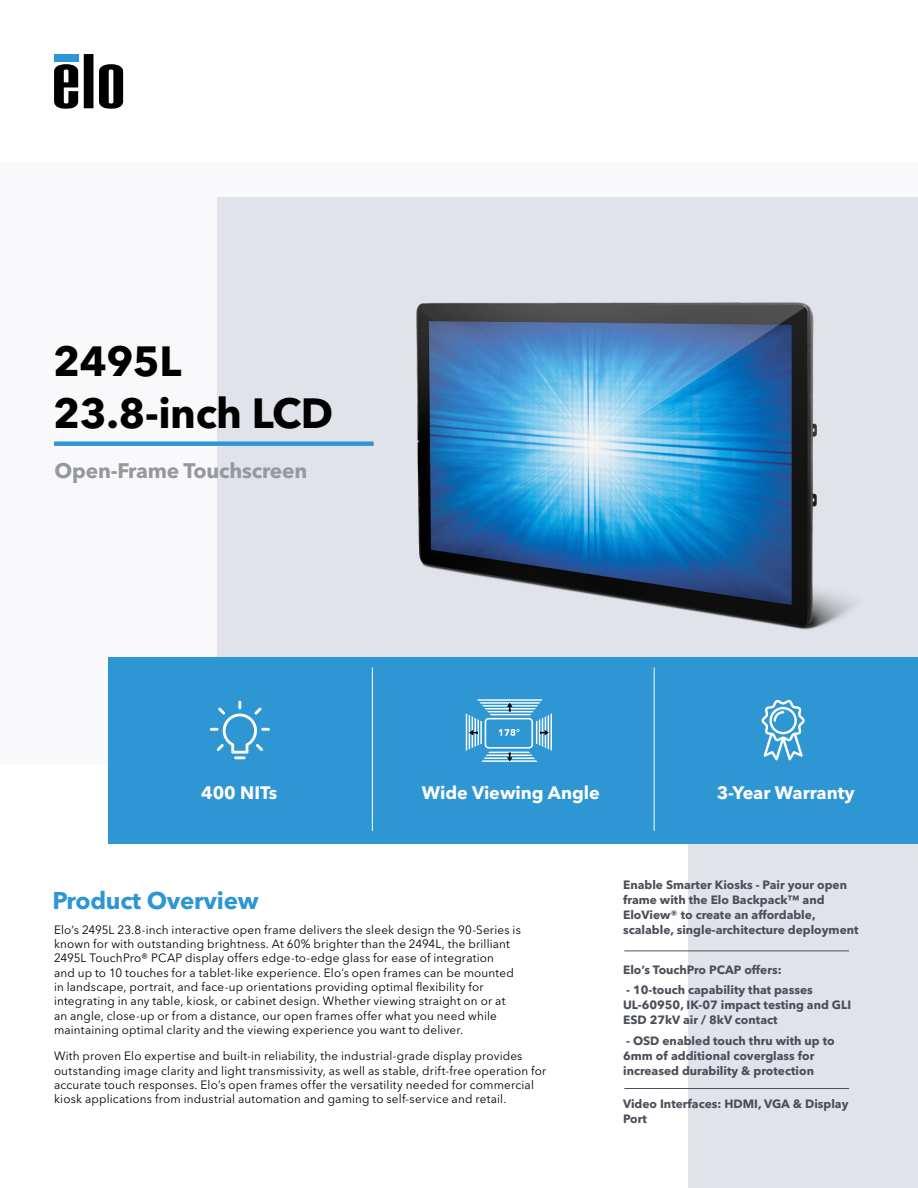
<style>
.page{position:relative;width:918px;height:1188px;background:#fff}
.page>*{position:absolute;margin:0;border:0;box-sizing:border-box;transform-origin:0 0}
.t1{font:700 41.85px/52.3px "Avenir Next LT Pro";letter-spacing:-.01em;color:#000}
.t2{font:700 24px "Avenir Next LT Pro";letter-spacing:-.01em;color:#2d96d3}
.t3{font:700 20.85px "Avenir Next LT Pro";letter-spacing:-.01em;color:#95989f}
.t4{font:700 18px "Avenir Next LT Pro";color:#fff}
.t5{font:12px/14.4px "Avenir Next LT Pro";letter-spacing:.015em;color:#000}
.t6{font:700 12px/15px "Avenir Next LT Pro";color:#4a4e59}
</style>
<div class="page">
<div style="left:0;top:162px;width:918px;height:603px;background:#f9f9fb"></div>
<div style="left:217px;top:197px;width:701px;height:469px;background:#e0e3ea"></div>
<svg style="left:84px;top:54px;width:9px;height:54px"></svg>
<svg style="left:54px;top:64px;width:24px;height:45px"></svg>
<svg style="left:99px;top:64px;width:24px;height:45px"></svg>
<div style="left:54px;top:54px;width:24px;height:7px;background:#2d96d3"></div>
<div style="left:688px;top:842px;width:230px;height:346px;background:#e0e3ea"></div>
<div style="left:108px;top:657px;width:810px;height:186px;background:#2d96d3"></div>
<div style="left:54px;top:441px;width:320px;height:5px;background:#2d96d3"></div>
<hr style="left:372px;top:667px;width:1px;height:164px;background:#fff">
<hr style="left:654px;top:667px;width:1px;height:164px;background:#fff">
<svg style="left:466px;top:699px;width:86px;height:63px"></svg>
<hr style="left:624px;top:951px;width:225px;height:1px;background:#4a4e59">
<hr style="left:624px;top:1088px;width:225px;height:1px;background:#4a4e59">
<svg style="left:762px;top:700px;width:43px;height:60px"></svg>
<img style="left:325px;top:302px;width:531px;height:367px">
<svg style="left:210px;top:701px;width:60px;height:58px"></svg>
<h1 class="t1" style="left:53px;top:335px;width:282px">2495L<br>23.8-inch LCD</h1>
<h3 class="t3" style="left:55px;top:458px;width:254px">Open-Frame Touchscreen</h3>
<h3 class="t4" style="left:201px;top:781px;width:78px">400 NITs</h3>
<h3 class="t4" style="left:422px;top:781px;width:180px">Wide Viewing Angle</h3>
<h3 class="t4" style="left:717px;top:781px;width:139px">3-Year Warranty</h3>
<h2 class="t2" style="left:52px;top:886px;width:208px">Product Overview</h2>
<p class="t6" style="left:623px;top:877px;width:237px">Enable Smarter Kiosks - Pair your open frame with the Elo Backpack™ and EloView® to create an affordable, scalable, single-architecture deployment</p>
<p class="t6" style="left:623px;top:962px;width:160px">Elo’s TouchPro PCAP offers:</p>
<p class="t6" style="left:623px;top:983px;width:230px">- 10-touch capability that passes<br>UL-60950, IK-07 impact testing and GLI<br>ESD 27kV air / 8kV contact</p>
<p class="t6" style="left:623px;top:1033px;width:213px">- OSD enabled touch thru with up to<br>6mm of additional coverglass for increased durability &amp; protection</p>
<p class="t6" style="left:623px;top:1096px;width:227px">Video Interfaces: HDMI, VGA &amp; Display<br>Port</p>
<p class="t5" style="left:54px;top:922px;width:468px">Elo’s 2495L 23.8-inch interactive open frame delivers the sleek design the 90-Series is known for with outstanding brightness. At 60% brighter than the 2494L, the brilliant 2495L TouchPro® PCAP display offers edge-to-edge glass for ease of integration<br>and up to 10 touches for a tablet-like experience. Elo’s open frames can be mounted in landscape, portrait, and face-up orientations providing optimal flexibility for integrating in any table, kiosk, or cabinet design. Whether viewing straight on or at an angle, close-up or from a distance, our open frames offer what you need while maintaining optimal clarity and the viewing experience you want to deliver.</p>
<p class="t5" style="left:54px;top:1049px;width:494px">With proven Elo expertise and built-in reliability, the industrial-grade display provides outstanding image clarity and light transmissivity, as well as stable, drift-free operation for accurate touch responses. Elo’s open frames offer the versatility needed for commercial kiosk applications from industrial automation and gaming to self-service and retail.</p>
</div>
